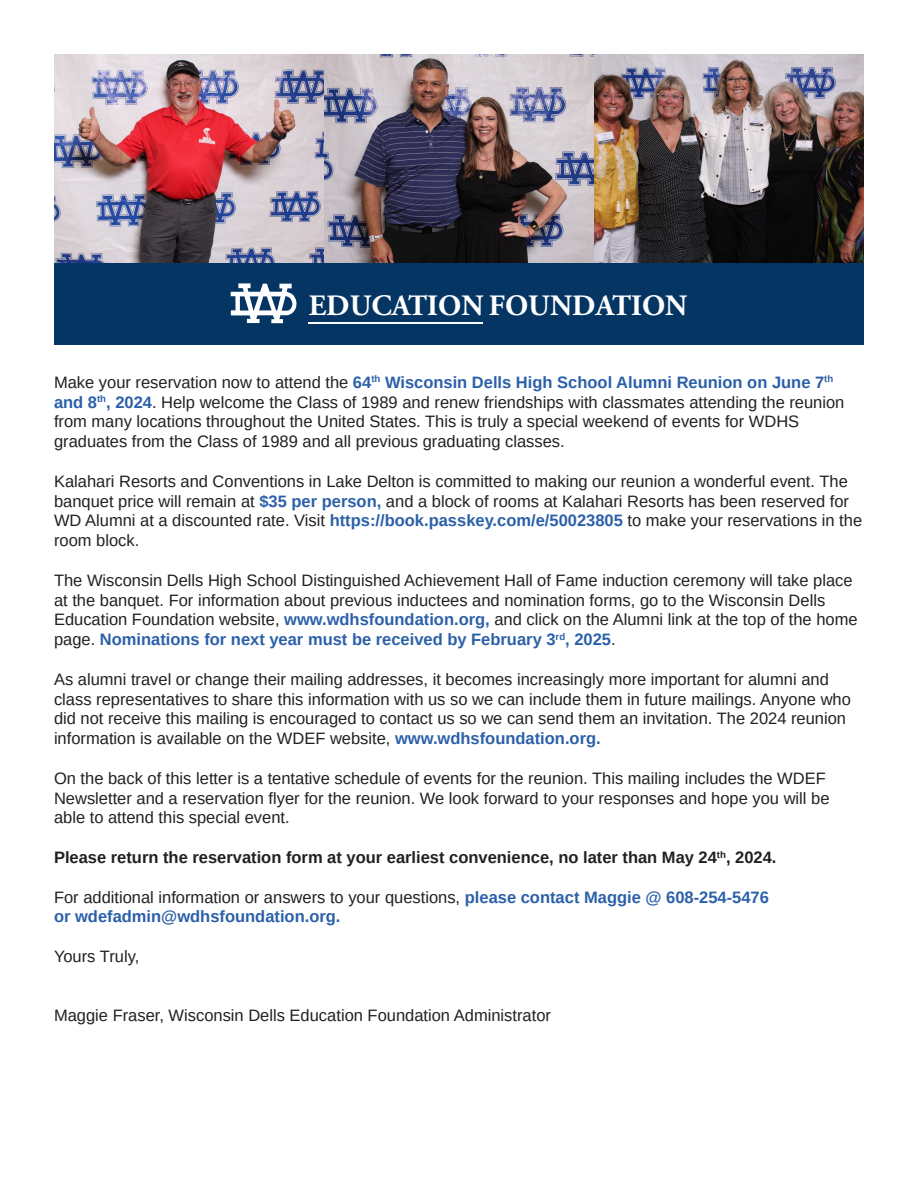
<style>
.page{position:relative;width:918px;height:1188px;background:#fff}
.page>*{position:absolute;margin:0;border:0;box-sizing:border-box;transform-origin:0 0}
.t1{font:700 29.55px "Adobe Garamond Pro";color:#fff}
.t2{font:16.5px/19.8px "Arimo";color:#231f20}
.t3{font:700 16.5px "Arimo";color:#231f20}
.t4{font:700 16.5px "Arimo";color:#2b60a9}
.s1{font-weight:700;color:#2b60a9}
</style>
<div class="page">
<div style="left:54px;top:263px;width:810px;height:82px;background:#043563"></div>
<svg style="left:231px;top:283px;width:66px;height:40px"></svg>
<hr style="left:309px;top:322px;width:174px;height:1px;background:#fff">
<img style="left:54px;top:54px;width:810px;height:209px">
<p class="t1" style="left:309px;top:288px;width:380px">EDUCATION FOUNDATION</p>
<p class="t2" style="left:54px;top:372px;width:792px">Make your reservation now to attend the <span class="s1">64</span><sup>th</sup> <span class="s1">Wisconsin Dells High School Alumni Reunion on June 7</span><sup>th </sup><span class="s1">and 8</span><sup>th</sup><span class="s1">, 2024</span>. Help welcome the Class of 1989 and renew friendships with classmates attending the reunion from many locations throughout the United States. This is truly a special weekend of events for WDHS graduates from the Class of 1989 and all previous graduating classes.</p>
<p class="t2" style="left:54px;top:471px;width:810px">Kalahari Resorts and Conventions in Lake Delton is committed to making our reunion a wonderful event. The banquet price will remain at <span class="s1">$35 per person,</span> and a block of rooms at Kalahari Resorts has been reserved for WD Alumni at a discounted rate. Visit <span class="s1">https://book.passkey.com/e/50023805</span> to make your reservations in the room block.</p>
<p class="t2" style="left:54px;top:570px;width:805px">The Wisconsin Dells High School Distinguished Achievement Hall of Fame induction ceremony will take place at the banquet. For information about previous inductees and nomination forms, go to the Wisconsin Dells Education Foundation website, <span class="s1">www.wdhsfoundation.org,</span> and click on the Alumni link at the top of the home page. <span class="s1">Nominations for next year must be received by February 3</span><sup>rd</sup><span class="s1">, 2025</span>.</p>
<p class="t2" style="left:54px;top:669px;width:798px">As alumni travel or change their mailing addresses, it becomes increasingly more important for alumni and class representatives to share this information with us so we can include them in future mailings. Anyone who did not receive this mailing is encouraged to contact us so we can send them an invitation. The 2024 reunion information is available on the WDEF website, <span class="s1">www.wdhsfoundation.org.</span></p>
<p class="t2" style="left:54px;top:768px;width:777px">On the back of this letter is a tentative schedule of events for the reunion. This mailing includes the WDEF<br>Newsletter and a reservation flyer for the reunion. We look forward to your responses and hope you will be able to attend this special event.</p>
<p class="t3" style="left:54px;top:846px;width:724px">Please return the reservation form at your earliest convenience, no later than May 24<sup>th</sup>, 2024.</p>
<p class="t2" style="left:54px;top:887px;width:716px">For additional information or answers to your questions, <span class="s1">please contact Maggie @ 608-254-5476</span></p>
<p class="t4" style="left:54px;top:905px;width:288px">or wdefadmin@wdhsfoundation.org.</p>
<p class="t2" style="left:54px;top:947px;width:87px">Yours Truly,</p>
<p class="t2" style="left:54px;top:1006px;width:499px">Maggie Fraser, Wisconsin Dells Education Foundation Administrator</p>
</div>
